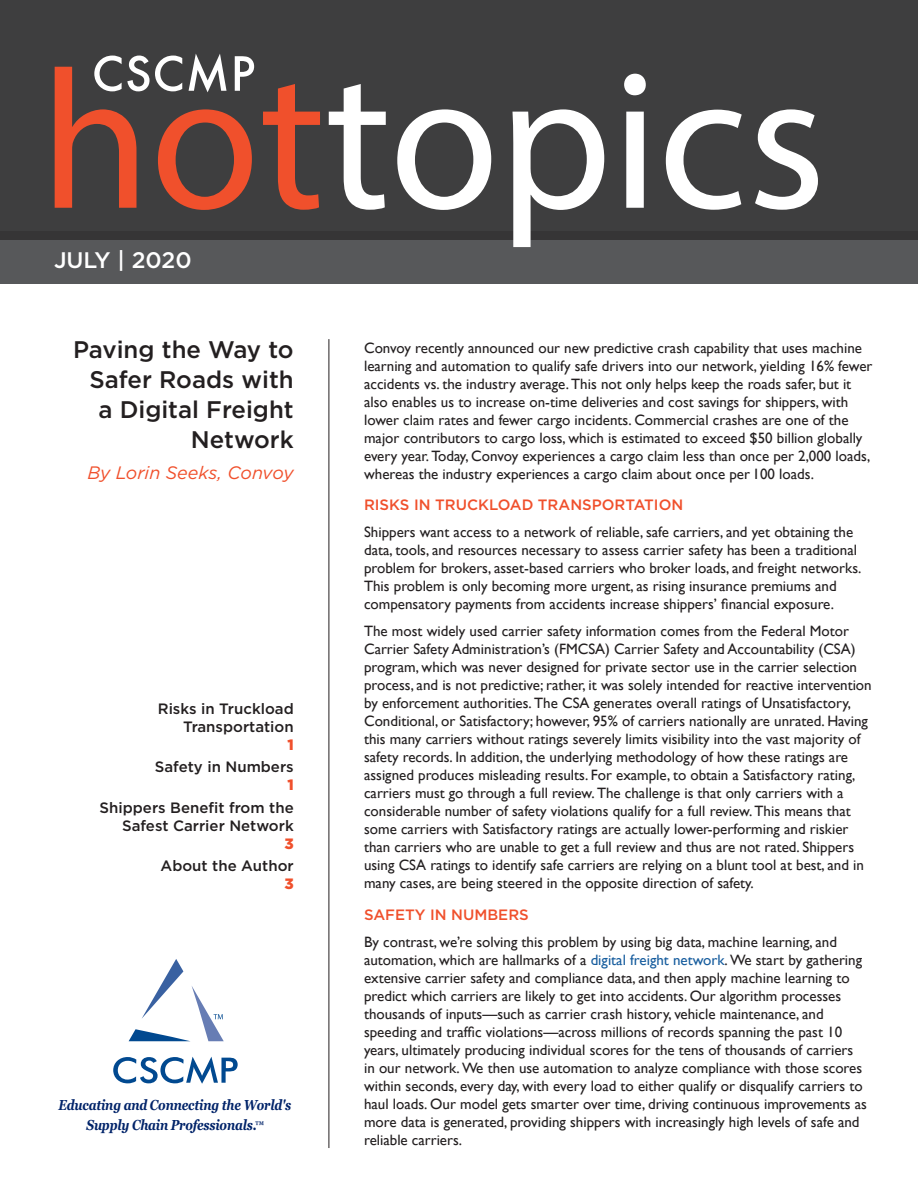
<style>
.page{position:relative;width:918px;height:1188px;background:#fff}
.page>*{position:absolute;margin:0;border:0;box-sizing:border-box;transform-origin:0 0}
.t1{font:500 24px/30px "Gotham";color:#231f20;text-align:right}
.t2{font:500 22.5px "Gotham";color:#fff}
.t3{font:italic 18px "Gotham";color:#f0502c}
.norm_paragraph{font:15px/18px "Gill Sans";color:#231f20}
.table_of_contents{font:500 15px/18px "Gotham";color:#231f20;text-align:right}
.norm_paragraph-2{font:500 15px "Gotham";color:#f0502c}
.t4{font:italic 700 14.4px/20.2px "Georgia";letter-spacing:-.015em;color:#002369;text-align:center;scale:.83 1}
.s1{font-weight:900;color:#f0502c}
.s2{font-size:10.95px}
.s3{color:#175d9e}
</style>
<div class="page">
<div style="left:0;top:0;width:918px;height:266px;background:#3e3e3f"></div>
<div style="left:0;top:240px;width:918px;height:44px;background:#57585a"></div>
<div style="left:0;top:231px;width:918px;height:9px;background:#363536"></div>
<hr style="left:329px;top:339px;width:1px;height:809px;background:#231f20">
<svg style="left:263px;top:84px;width:57px;height:126px"></svg>
<svg style="left:329px;top:84px;width:57px;height:126px"></svg>
<svg style="left:397px;top:109px;width:94px;height:101px"></svg>
<svg style="left:513px;top:109px;width:91px;height:138px"></svg>
<svg style="left:624px;top:74px;width:22px;height:134px"></svg>
<svg style="left:666px;top:110px;width:76px;height:100px"></svg>
<svg style="left:755px;top:109px;width:63px;height:101px"></svg>
<svg style="left:55px;top:54px;width:199px;height:156px"></svg>
<svg style="left:113px;top:1057px;width:125px;height:27px"></svg>
<svg style="left:129px;top:959px;width:95px;height:82px"></svg>
<p class="t2" style="left:54px;top:245px;width:139px">JULY | 2020</p>
<p class="t1" style="left:73px;top:335px;width:222px">Paving the Way to<br>Safer Roads with a Digital Freight<br>Network</p>
<p class="t3" style="left:87px;top:461px;width:208px">By Lorin Seeks, Convoy</p>
<p class="table_of_contents" style="left:158px;top:700px;width:137px">Risks in Truckload<br>Transportation<br><span class="s1">1</span></p>
<p class="table_of_contents" style="left:155px;top:758px;width:140px">Safety in Numbers<br><span class="s1">1</span></p>
<p class="table_of_contents" style="left:100px;top:798px;width:196px">Shippers Benefit from the<br>Safest Carrier Network<br><span class="s1">3</span></p>
<p class="table_of_contents" style="left:160px;top:856px;width:135px">About the Author<br><span class="s1">3</span></p>
<p class="t4" style="left:58px;top:1095px;width:282px">Educating and Connecting the World's<br>Supply Chain Professionals.<span class="s2">™</span></p>
<p class="norm_paragraph" style="left:364px;top:338px;width:510px">Convoy recently announced our new predictive crash capability that uses machine learning and automation to qualify safe drivers into our network, yielding 16% fewer accidents vs. the industry average. This not only helps keep the roads safer, but it also enables us to increase on-time deliveries and cost savings for shippers, with lower claim rates and fewer cargo incidents. Commercial crashes are one of the major contributors to cargo loss, which is estimated to exceed $50 billion globally every year. Today, Convoy experiences a cargo claim less than once per 2,000 loads, whereas the industry experiences a cargo claim about once per 100 loads.</p>
<p class="norm_paragraph-2" style="left:364px;top:495px;width:321px">RISKS IN TRUCKLOAD TRANSPORTATION</p>
<p class="norm_paragraph" style="left:364px;top:523px;width:499px">Shippers want access to a network of reliable, safe carriers, and yet obtaining the data, tools, and resources necessary to assess carrier safety has been a traditional problem for brokers, asset-based carriers who broker loads, and freight networks.<br>This problem is only becoming more urgent, as rising insurance premiums and compensatory payments from accidents increase shippers’ financial exposure.</p>
<p class="norm_paragraph" style="left:364px;top:622px;width:509px">The most widely used carrier safety information comes from the Federal Motor Carrier Safety Administration’s (FMCSA) Carrier Safety and Accountability (CSA) program, which was never designed for private sector use in the carrier selection process, and is not predictive; rather, it was solely intended for reactive intervention by enforcement authorities. The CSA generates overall ratings of Unsatisfactory, Conditional, or Satisfactory; however, 95% of carriers nationally are unrated. Having this many carriers without ratings severely limits visibility into the vast majority of safety records. In addition, the underlying methodology of how these ratings are assigned produces misleading results. For example, to obtain a Satisfactory rating, carriers must go through a full review. The challenge is that only carriers with a considerable number of safety violations qualify for a full review. This means that some carriers with Satisfactory ratings are actually lower-performing and riskier than carriers who are unable to get a full review and thus are not rated. Shippers using CSA ratings to identify safe carriers are relying on a blunt tool at best, and in many cases, are being steered in the opposite direction of safety.</p>
<p class="norm_paragraph-2" style="left:364px;top:904px;width:166px">SAFETY IN NUMBERS</p>
<p class="norm_paragraph" style="left:364px;top:932px;width:504px">By contrast, we’re solving this problem by using big data, machine learning, and automation, which are hallmarks of a <span class="s3">digital freight network</span>. We start by gathering extensive carrier safety and compliance data, and then apply machine learning to predict which carriers are likely to get into accidents. Our algorithm processes thousands of inputs—such as carrier crash history, vehicle maintenance, and speeding and traffic violations—across millions of records spanning the past 10 years, ultimately producing individual scores for the tens of thousands of carriers in our network. We then use automation to analyze compliance with those scores within seconds, every day, with every load to either qualify or disqualify carriers to haul loads. Our model gets smarter over time, driving continuous improvements as more data is generated, providing shippers with increasingly high levels of safe and reliable carriers.</p>
</div>
